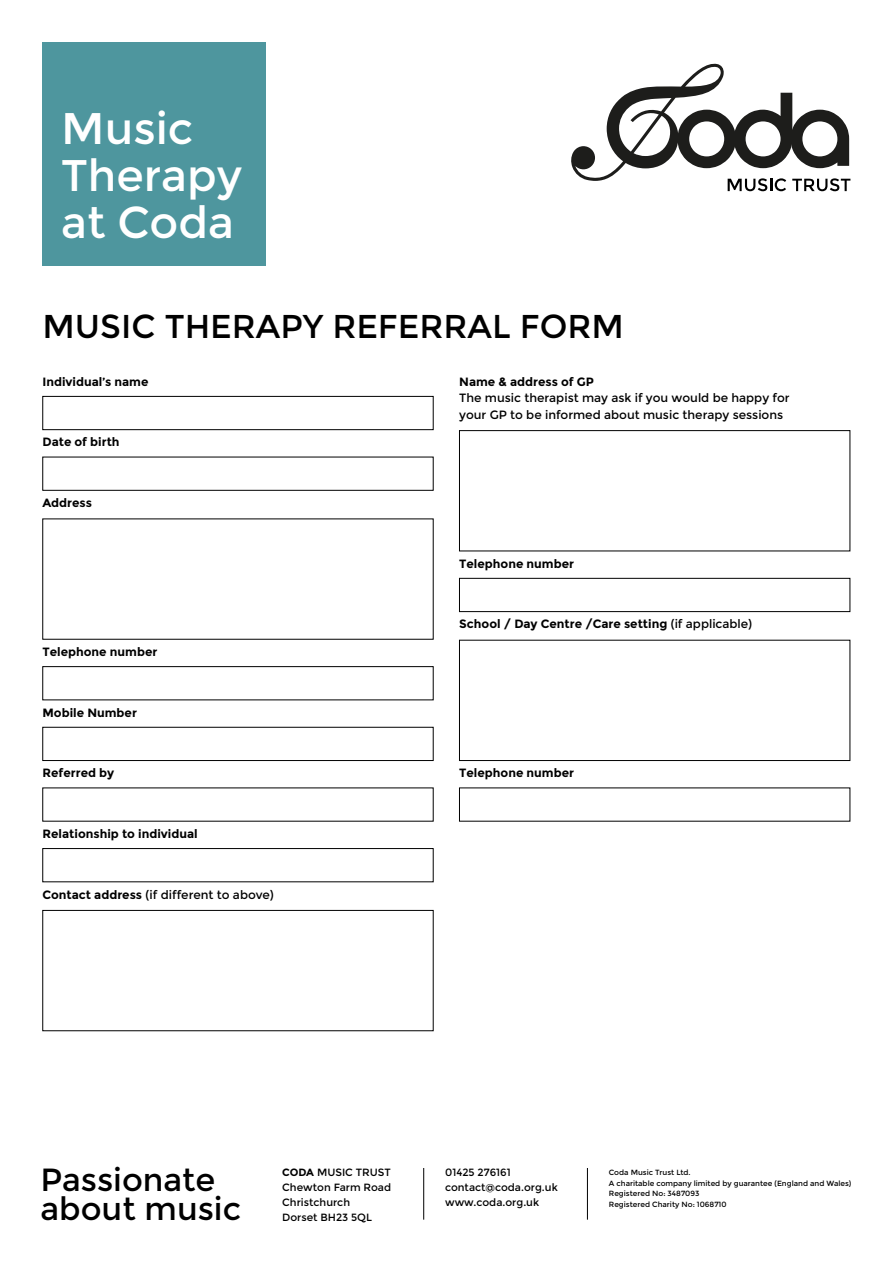
<style>
.page{position:relative;width:893px;height:1263px;background:#fff}
.page>*{position:absolute;margin:0;border:0;box-sizing:border-box;transform-origin:0 0}
.t1{font:44.25px/47.2px "Montserrat";color:#fff}
.t2{font:33px "Montserrat";color:#000}
.t3{font:32.1px/29.1px "Montserrat";color:#000}
.t4{font:700 12px "Montserrat";color:#000}
.t5{font:12px/16.5px "Montserrat";color:#000}
.t6{font:10.5px/15px "Montserrat";color:#000}
.t7{font:7.5px/10.5px "Montserrat";color:#000}
.s1{font-weight:700}
.s2{font-weight:400}
</style>
<div class="page">
<div style="left:43px;top:43px;width:223px;height:223px;background:#4e969e"></div>
<svg style="left:571px;top:64px;width:279px;height:127px"></svg>
<hr style="left:423px;top:1168px;width:1px;height:52px;background:#000">
<hr style="left:587px;top:1168px;width:1px;height:52px;background:#000">
<div style="left:43px;top:396px;width:390px;height:34px;border:1px solid #000"></div>
<div style="left:43px;top:666px;width:390px;height:34px;border:1px solid #000"></div>
<div style="left:43px;top:727px;width:390px;height:34px;border:1px solid #000"></div>
<div style="left:43px;top:848px;width:390px;height:34px;border:1px solid #000"></div>
<div style="left:43px;top:910px;width:390px;height:121px;border:1px solid #000"></div>
<div style="left:459px;top:430px;width:391px;height:121px;border:1px solid #000"></div>
<div style="left:459px;top:578px;width:391px;height:34px;border:1px solid #000"></div>
<div style="left:459px;top:640px;width:391px;height:121px;border:1px solid #000"></div>
<h1 class="t1" style="left:61px;top:105px;width:182px">Music<br>Therapy at Coda</h1>
<h2 class="t2" style="left:43px;top:307px;width:583px">MUSIC THERAPY REFERRAL FORM</h2>
<p class="t4" style="left:43px;top:374px;width:107px">Individual’s name</p>
<p class="t4" style="left:459px;top:374px;width:136px">Name &amp; address of GP</p>
<p class="t5" style="left:459px;top:390px;width:332px">The music therapist may ask if you would be happy for your GP to be informed about music therapy sessions</p>
<p class="t4" style="left:43px;top:435px;width:79px">Date of birth</p>
<p class="t4" style="left:43px;top:496px;width:51px">Address</p>
<p class="t4" style="left:43px;top:645px;width:116px">Telephone number</p>
<p class="t4" style="left:43px;top:705px;width:96px">Mobile Number</p>
<p class="t4" style="left:43px;top:766px;width:73px">Referred by</p>
<p class="t4" style="left:43px;top:826px;width:157px">Relationship to individual</p>
<p class="t5" style="left:43px;top:886px;width:233px"><span class="s1">Contact address</span> (if different to above)</p>
<p class="t4" style="left:459px;top:556px;width:116px">Telephone number</p>
<p class="t4" style="left:459px;top:617px;width:294px">School / Day Centre /Care setting <span class="s2">(if applicable)</span></p>
<p class="t4" style="left:459px;top:766px;width:116px">Telephone number</p>
<h3 class="t3" style="left:40px;top:1166px;width:202px">Passionate about music</h3>
<p class="t6" style="left:282px;top:1164px;width:110px"><span class="s1">CODA</span> MUSIC TRUST<br>Chewton Farm Road<br>Christchurch<br>Dorset BH23 5QL</p>
<p class="t6" style="left:445px;top:1164px;width:114px">01425 276161 contact@coda.org.uk www.coda.org.uk</p>
<p class="t7" style="left:609px;top:1167px;width:244px">Coda Music Trust Ltd.<br>A charitable company limited by guarantee (England and Wales)<br>Registered No: 3487093<br>Registered Charity No: 1068710</p>
</div>
